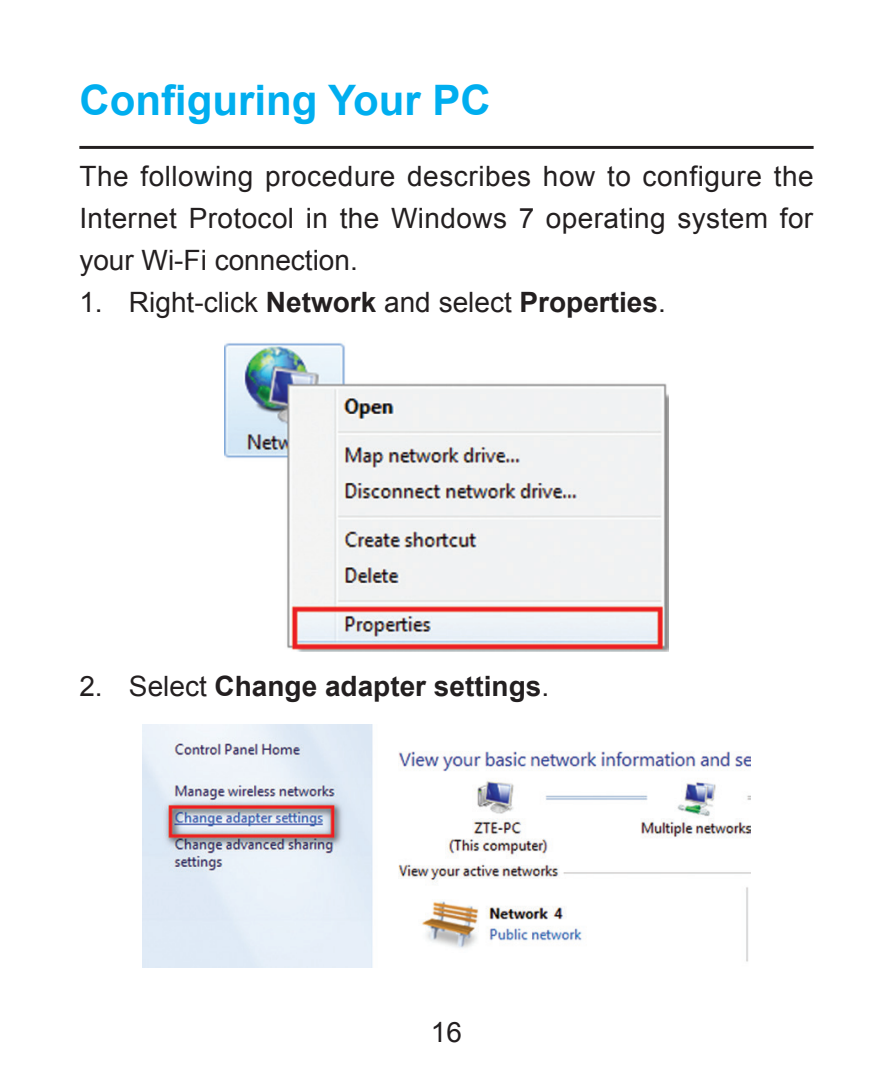
<style>
.page{position:relative;width:893px;height:1092px;background:#fff}
.page>*{position:absolute;margin:0;border:0;box-sizing:border-box;transform-origin:0 0}
.大标题{font:700 42px "Arial";color:#00aeef}
.还原{font:28px/42px "Arial";letter-spacing:.015em;color:#231f20;text-align:justify}
.缩进{font:28px "Arial";color:#231f20}
.缩进-2{font:700 28px "Arial";color:#231f20}
.s1{font-weight:700}
.s2{font-weight:400}
</style>
<div class="page">
<img style="left:224px;top:343px;width:445px;height:308px">
<img style="left:143px;top:724px;width:607px;height:243px">
<hr style="left:79px;top:146px;width:735px;height:3px;background:#231f20">
<p class="大标题" style="left:79px;top:73px;width:413px">Configuring Your PC</p>
<p class="还原" style="left:79px;top:156px;width:736px">The following procedure describes how to configure the Internet Protocol in the Windows 7 operating system for your Wi-Fi connection.</p>
<p class="缩进" style="left:79px;top:284px;width:588px">1. Right-click <span class="s1">Network</span> and select <span class="s1">Properties</span>.</p>
<p class="缩进-2" style="left:79px;top:667px;width:471px"><span class="s2">2. Select</span> Change adapter settings<span class="s2">.</span></p>
<p class="还原" style="left:431px;top:1010px;width:33px">16</p>
</div>
